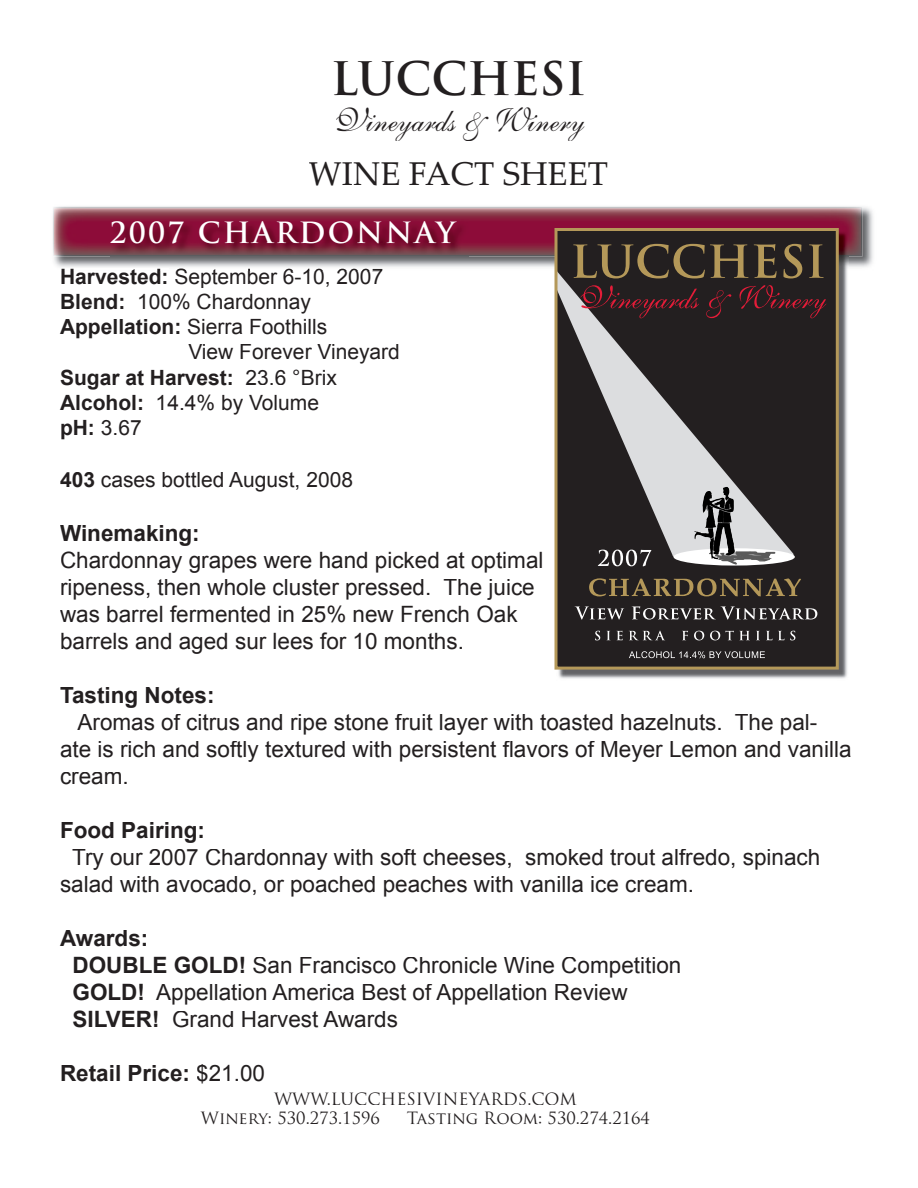
<style>
.page{position:relative;width:918px;height:1188px;background:#fff}
.page>*{position:absolute;margin:0;border:0;box-sizing:border-box;transform-origin:0 0}
.t1{font:700 45px "Trajan Pro";color:#231f20}
.t2{font:33px "English 111 Presto BT";color:#231f20}
.t3{font:33px "Palatino Linotype";color:#231f20}
.t4{font:700 28.5px "Trajan Pro";letter-spacing:.08em;color:#fff}
.t5{font:22.5px/27px "Arial";color:#231f20}
.t6{font:700 22.5px "Arial";color:#231f20}
.t7{font:21px "Arial";color:#231f20}
.t8{font:700 21px "Arial";color:#231f20}
.t9{font:16.5px/19.8px "Trajan Pro";color:#231f20}
.s1{font-weight:700}
.s2{font-weight:400}
</style>
<div class="page">
<img style="left:54px;top:206px;width:819px;height:64px">
<img style="left:53px;top:207px;width:810px;height:49px">
<img style="left:62px;top:269px;width:107px;height:1px">
<img style="left:175px;top:269px;width:207px;height:1px">
<img style="left:110px;top:220px;width:359px;height:37px">
<img style="left:110px;top:255px;width:359px;height:1px">
<img style="left:558px;top:230px;width:291px;height:449px">
<div style="left:557px;top:230px;width:280px;height:438px;background:#231f20"></div>
<svg style="left:558px;top:272px;width:236px;height:292px"></svg>
<div style="left:674px;top:548px;width:121px;height:18px;background:#fff;border-radius:50%"></div>
<img style="left:694px;top:490px;width:81px;height:75px">
<svg style="left:629px;top:651px;width:136px;height:7px"></svg>
<svg style="left:573px;top:244px;width:204px;height:34px"></svg>
<svg style="left:783px;top:244px;width:19px;height:34px"></svg>
<svg style="left:809px;top:244px;width:15px;height:34px"></svg>
<svg style="left:580px;top:285px;width:119px;height:33px"></svg>
<svg style="left:706px;top:290px;width:25px;height:28px"></svg>
<svg style="left:740px;top:285px;width:86px;height:33px"></svg>
<svg style="left:589px;top:578px;width:212px;height:18px"></svg>
<svg style="left:598px;top:550px;width:53px;height:16px"></svg>
<svg style="left:575px;top:606px;width:49px;height:14px"></svg>
<svg style="left:632px;top:606px;width:185px;height:14px"></svg>
<svg style="left:595px;top:631px;width:5px;height:9px"></svg>
<svg style="left:607px;top:631px;width:16px;height:9px"></svg>
<svg style="left:629px;top:631px;width:36px;height:9px"></svg>
<svg style="left:682px;top:631px;width:6px;height:9px"></svg>
<svg style="left:694px;top:631px;width:10px;height:9px"></svg>
<svg style="left:710px;top:631px;width:40px;height:9px"></svg>
<svg style="left:756px;top:631px;width:4px;height:9px"></svg>
<svg style="left:766px;top:631px;width:29px;height:9px"></svg>
<hr style="left:555px;top:230px;width:3px;height:438px;background:#b49859">
<hr style="left:556px;top:667px;width:281px;height:3px;background:#b49859">
<hr style="left:836px;top:230px;width:3px;height:438px;background:#b49859">
<hr style="left:556px;top:228px;width:281px;height:3px;background:#b49859">
<h1 class="t1" style="left:331px;top:50px;width:257px">LUCCHESI</h1>
<h2 class="t2" style="left:333px;top:99px;width:253px">Vineyards &amp; Winery</h2>
<h2 class="t3" style="left:309px;top:150px;width:301px">WINE FACT SHEET</h2>
<p class="t4" style="left:110px;top:215px;width:347px">2007 CHARDONNAY</p>
<p class="t7" style="left:60px;top:263px;width:325px"><span class="s1">Harvested:</span> September 6-10, 2007</p>
<p class="t7" style="left:60px;top:288px;width:252px"><span class="s1">Blend:</span> 100% Chardonnay</p>
<p class="t7" style="left:60px;top:313px;width:269px"><span class="s1">Appellation:</span> Sierra Foothills</p>
<p class="t7" style="left:188px;top:338px;width:213px">View Forever Vineyard</p>
<p class="t8" style="left:60px;top:363px;width:278px">Sugar at Harvest: <span class="s2">23.6 °Brix</span></p>
<p class="t7" style="left:60px;top:389px;width:261px"><span class="s1">Alcohol:</span> 14.4% by Volume</p>
<p class="t7" style="left:60px;top:414px;width:83px"><span class="s1">pH:</span> 3.67</p>
<p class="t7" style="left:60px;top:466px;width:295px"><span class="s1">403</span> cases bottled August, 2008</p>
<p class="t6" style="left:60px;top:518px;width:141px">Winemaking:</p>
<p class="t5" style="left:60px;top:547px;width:485px">Chardonnay grapes were hand picked at optimal ripeness, then whole cluster pressed. The juice was barrel fermented in 25% new French Oak barrels and aged sur lees for 10 months.</p>
<p class="t6" style="left:60px;top:681px;width:156px">Tasting Notes:</p>
<p class="t5" style="left:60px;top:709px;width:793px;text-indent:18px">Aromas of citrus and ripe stone fruit layer with toasted hazelnuts. The pal&shy;ate is rich and softly textured with persistent flavors of Meyer Lemon and vanilla cream.</p>
<p class="t6" style="left:60px;top:816px;width:147px">Food Pairing:</p>
<p class="t5" style="left:60px;top:844px;width:762px;text-indent:12px">Try our 2007 Chardonnay with soft cheeses, smoked trout alfredo, spinach salad with avocado, or poached peaches with vanilla ice cream.</p>
<p class="t5" style="left:73px;top:925px;width:610px;text-indent:-13px"><span class="s1">Awards:<br>DOUBLE GOLD!</span> San Francisco Chronicle Wine Competition <span class="s1">GOLD!</span> Appellation America Best of Appellation Review <span class="s1">SILVER!</span> Grand Harvest Awards</p>
<p class="t6" style="left:60px;top:1059px;width:207px">Retail Price: <span class="s2">$21.00</span></p>
<p class="t9" style="left:201px;top:1089px;width:377px;text-indent:73px">WWW.LUCCHESIVINEYARDS.COM<br>Winery: 530.273.1596</p>
<p class="t9" style="left:407px;top:1108px;width:245px">Tasting Room: 530.274.2164</p>
</div>
